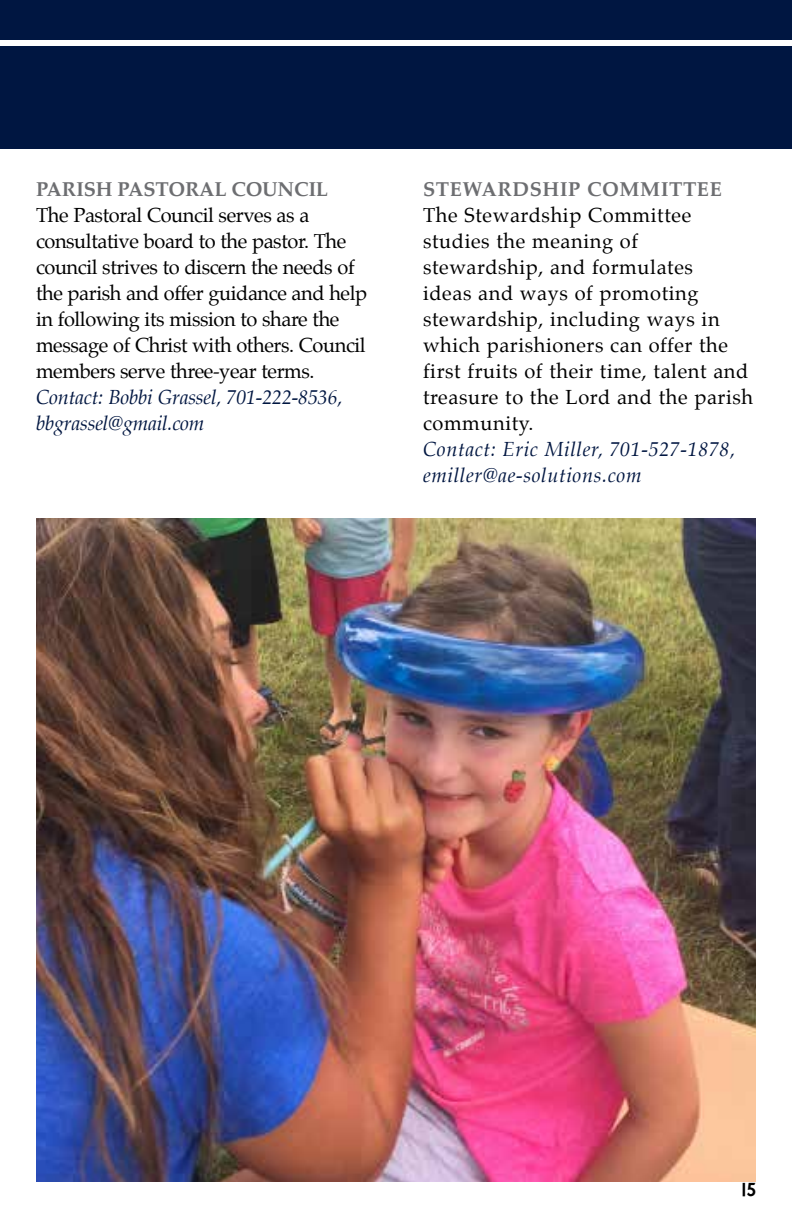
<style>
.page{position:relative;width:792px;height:1224px;background:#fff}
.page>*{position:absolute;margin:0;border:0;box-sizing:border-box;transform-origin:0 0}
.t1{font:20px/26px "Palatino";letter-spacing:-.02em;color:#000}
.t2{font:20px/26px "Palatino";letter-spacing:.03em;color:#000}
.t3{font:italic 20px/26px "Palatino";letter-spacing:.03em;color:#001641}
.t4{font:italic 20px/26px "Palatino";letter-spacing:-.01em;color:#001641}
.t5{font:700 20px "Palatino";letter-spacing:-.01em;color:#6d6e71}
.t6{font:700 20px "Palatino";letter-spacing:.03em;color:#6d6e71}
.t7{font:700 20px "Paddington";color:#000}
</style>
<div class="page">
<div style="left:0;top:46px;width:792px;height:103px;background:#001641"></div>
<div style="left:0;top:0;width:792px;height:40px;background:#001641"></div>
<img style="left:36px;top:518px;width:720px;height:663px">
<p class="t5" style="left:36px;top:173px;width:294px">PARISH PASTORAL COUNCIL</p>
<p class="t1" style="left:36px;top:203px;width:333px">The Pastoral Council serves as a consultative board to the pastor. The council strives to discern the needs of the parish and offer guidance and help in following its mission to share the message of Christ with others. Council members serve three-year terms.</p>
<p class="t4" style="left:36px;top:385px;width:308px">Contact: Bobbi Grassel, 701-222-8536, bbgrassel@gmail.com</p>
<p class="t6" style="left:423px;top:173px;width:301px">STEWARDSHIP COMMITTEE</p>
<p class="t2" style="left:423px;top:203px;width:332px">The Stewardship Committee studies the meaning of stewardship, and formulates<br>ideas and ways of promoting stewardship, including ways in which parishioners can offer the first fruits of their time, talent and treasure to the Lord and the parish community.</p>
<p class="t3" style="left:423px;top:437px;width:314px">Contact: Eric Miller, 701-527-1878, emiller@ae-solutions.com</p>
<p class="t7" style="left:742px;top:1181px;width:16px">15</p>
</div>
